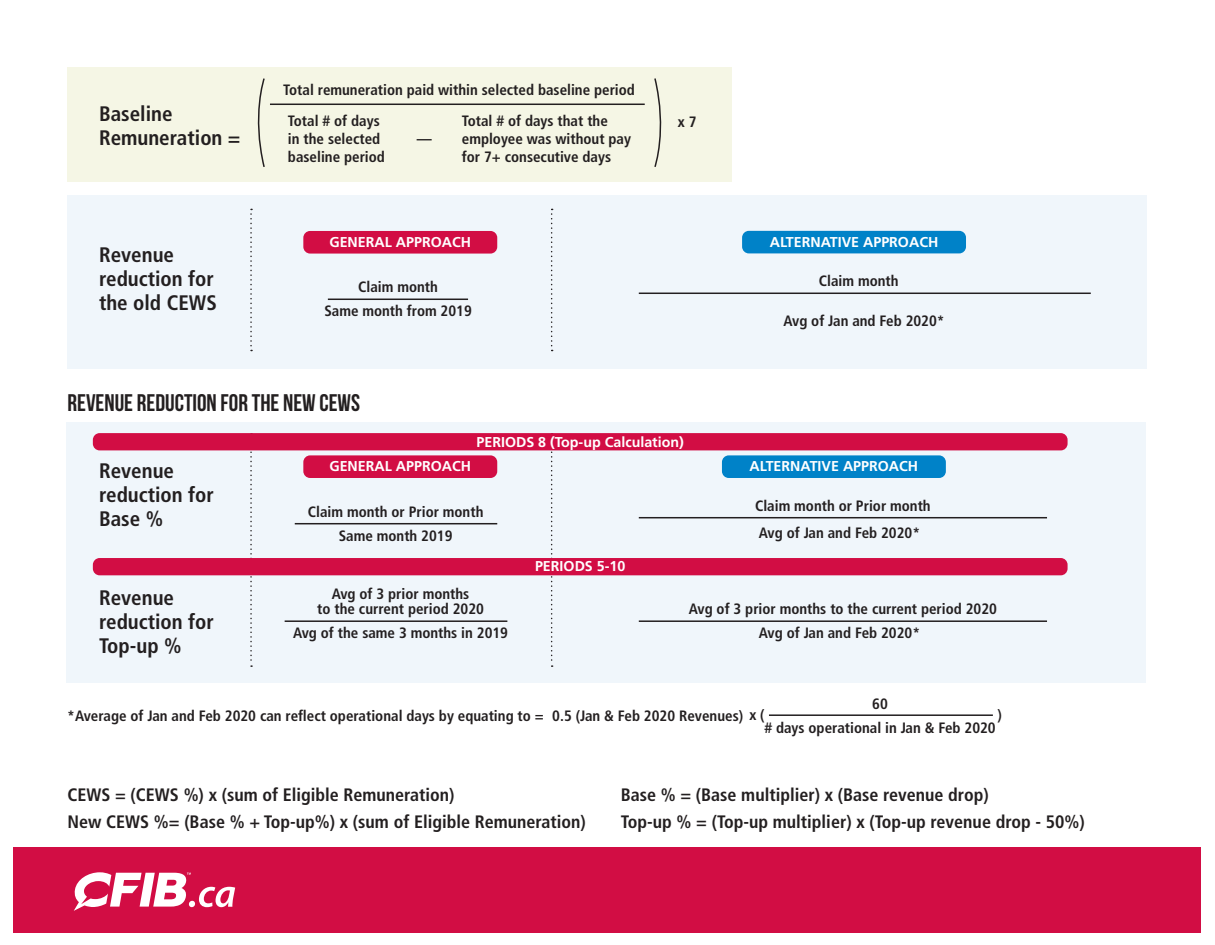
<style>
.page{position:relative;width:1215px;height:945px;background:#fff}
.page>*{position:absolute;margin:0;border:0;box-sizing:border-box;transform-origin:0 0}
.t1{font:24px "Bebas Neue";color:#231f20}
.t2{font:700 condensed 21px/24px "Frutiger LT Std";color:#231f20}
.t3{font:700 condensed 18px/27px "Frutiger LT Std";color:#231f20}
.t4{font:700 condensed 15px/24px "Frutiger LT Std";color:#231f20;text-align:center}
.t5{font:700 14.25px "Frutiger LT Std";color:#fff}
</style>
<div class="page">
<div style="left:68px;top:195px;width:1080px;height:174px;background:#f0f6fb"></div>
<div style="left:66px;top:422px;width:1080px;height:260px;background:#f0f6fb"></div>
<div style="left:14px;top:848px;width:1188px;height:85px;background:#d20d44"></div>
<svg style="left:74px;top:872px;width:161px;height:39px"></svg>
<div style="left:68px;top:68px;width:664px;height:114px;background:#f5f6e5"></div>
<svg style="left:257px;top:78px;width:8px;height:89px"></svg>
<svg style="left:654px;top:78px;width:8px;height:89px"></svg>
<div style="left:742px;top:231px;width:224px;height:22px;background:#0082c8;border-radius:7px"></div>
<div style="left:722px;top:455px;width:224px;height:23px;background:#0082c8;border-radius:7px"></div>
<div style="left:303px;top:231px;width:194px;height:23px;background:#d20d44;border-radius:7px"></div>
<div style="left:303px;top:455px;width:194px;height:23px;background:#d20d44;border-radius:7px"></div>
<hr style="left:328px;top:299px;width:140px;height:1px;background:#231f20">
<hr style="left:295px;top:523px;width:202px;height:1px;background:#231f20">
<hr style="left:639px;top:293px;width:452px;height:1px;background:#231f20">
<hr style="left:639px;top:517px;width:408px;height:1px;background:#231f20">
<svg style="left:250px;top:209px;width:2px;height:142px"></svg>
<svg style="left:250px;top:450px;width:2px;height:217px"></svg>
<svg style="left:551px;top:209px;width:2px;height:142px"></svg>
<svg style="left:551px;top:450px;width:2px;height:217px"></svg>
<hr style="left:639px;top:620px;width:408px;height:2px;background:#231f20">
<hr style="left:285px;top:620px;width:222px;height:2px;background:#231f20">
<hr style="left:270px;top:104px;width:375px;height:1px;background:#231f20">
<hr style="left:769px;top:714px;width:224px;height:2px;background:#231f20">
<div style="left:93px;top:558px;width:975px;height:17px;background:#d20d44;border-radius:7px"></div>
<div style="left:93px;top:433px;width:975px;height:17px;background:#d20d44;border-radius:7px"></div>
<h2 class="t2" style="left:99px;top:101px;width:143px">Baseline<br>Remuneration =</h2>
<h2 class="t2" style="left:99px;top:243px;width:119px">Revenue reduction for the old CEWS</h2>
<p class="t4" style="left:288px;top:74px;width:349px;line-height:31px;text-align:left;text-indent:-5px">Total remuneration paid within selected baseline period<br>Total # of days</p>
<p class="t4" style="left:288px;top:130px;width:98px;line-height:18px;text-align:left">in the selected baseline period</p>
<p class="t4" style="left:462px;top:112px;width:171px;line-height:18px;text-align:left">Total # of days that the employee was without pay for 7+ consecutive days</p>
<p class="t4" style="left:417px;top:127px;width:16px">—</p>
<p class="t5" style="left:329px;top:233px;width:143px">GENERAL APPROACH</p>
<p class="t4" style="left:324px;top:275px;width:149px">Claim month<br>Same month from 2019</p>
<h1 class="t1" style="left:68px;top:389px;width:294px">REVENUE REDUCTION FOR THE NEW CEWS</h1>
<p class="t4" style="left:678px;top:110px;width:20px">x 7</p>
<h2 class="t2" style="left:99px;top:459px;width:116px">Revenue reduction for<br>Base %</h2>
<p class="t5" style="left:476px;top:433px;width:209px">PERIODS 8 (Top-up Calculation)</p>
<p class="t5" style="left:329px;top:458px;width:143px">GENERAL APPROACH</p>
<p class="t4" style="left:308px;top:499px;width:177px">Claim month or Prior month<br>Same month 2019</p>
<p class="t5" style="left:535px;top:558px;width:92px">PERIODS 5-10</p>
<p class="t5" style="left:770px;top:233px;width:170px">ALTERNATIVE APPROACH</p>
<p class="t4" style="left:819px;top:269px;width:81px">Claim month</p>
<p class="t4" style="left:784px;top:309px;width:163px">Avg of Jan and Feb 2020*</p>
<p class="t5" style="left:750px;top:458px;width:170px">ALTERNATIVE APPROACH</p>
<p class="t4" style="left:755px;top:493px;width:177px">Claim month or Prior month</p>
<p class="t4" style="left:759px;top:521px;width:163px">Avg of Jan and Feb 2020*</p>
<h2 class="t2" style="left:99px;top:586px;width:116px">Revenue reduction for<br>Top-up %</h2>
<p class="t4" style="left:317px;top:586px;width:168px;line-height:15px">Avg of 3 prior months<br>to the current period 2020</p>
<p class="t4" style="left:293px;top:621px;width:216px">Avg of the same 3 months in 2019</p>
<p class="t4" style="left:689px;top:597px;width:310px">Avg of 3 prior months to the current period 2020<br>Avg of Jan and Feb 2020*</p>
<p class="t4" style="left:67px;top:703px;width:699px">*Average of Jan and Feb 2020 can reflect operational days by equating to = 0.5 (Jan &amp; Feb 2020 Revenues) x (</p>
<p class="t4" style="left:764px;top:692px;width:233px">60<br># days operational in Jan &amp; Feb 2020</p>
<p class="t4" style="left:998px;top:703px;width:6px">)</p>
<p class="t3" style="left:68px;top:781px;width:520px">CEWS = (CEWS %) x (sum of Eligible Remuneration)<br>New CEWS %= (Base % + Top-up%) x (sum of Eligible Remuneration)</p>
<p class="t3" style="left:621px;top:781px;width:466px">Base % = (Base multiplier) x (Base revenue drop)<br>Top-up % = (Top-up multiplier) x (Top-up revenue drop - 50%)</p>
</div>
